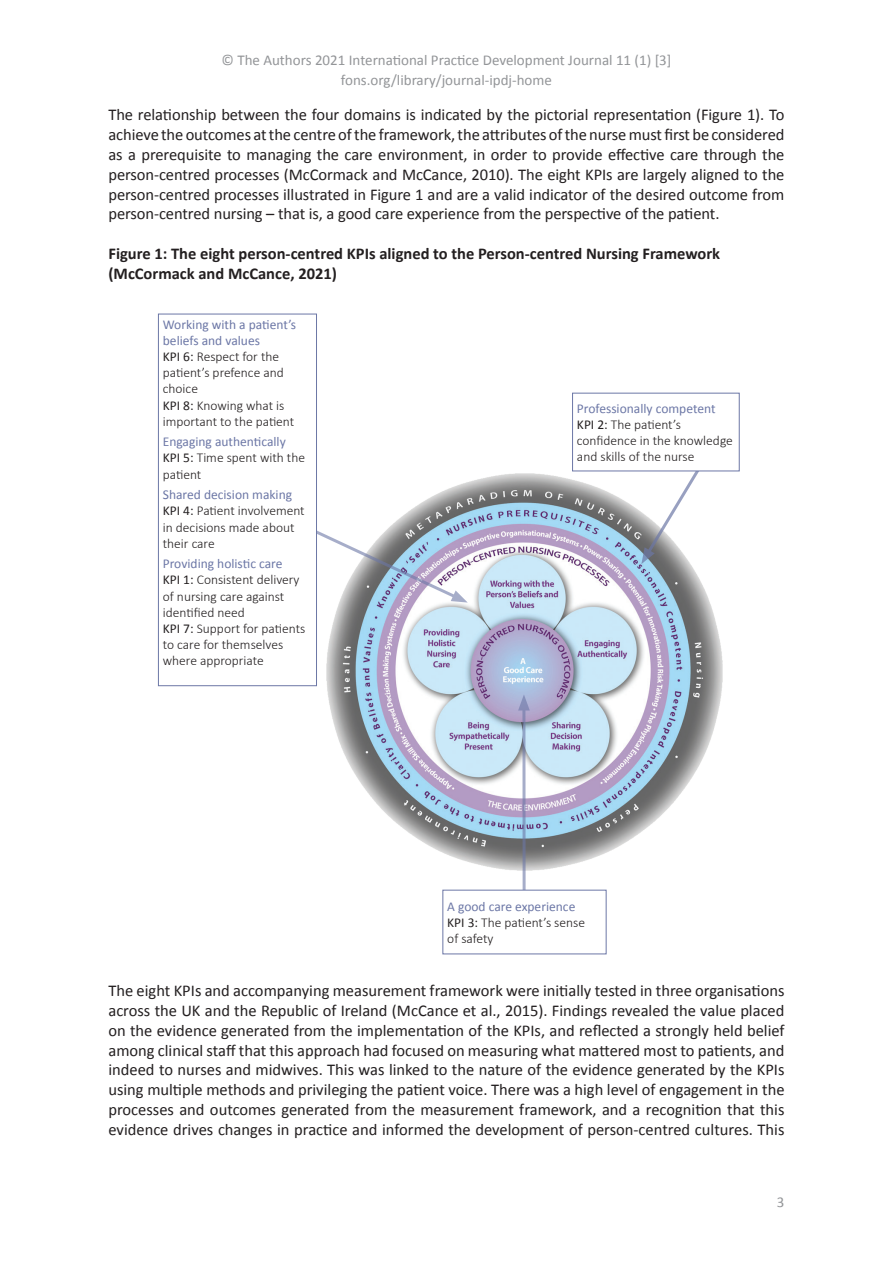
<style>
.page{position:relative;width:893px;height:1263px;background:#fff}
.page>*{position:absolute;margin:0;border:0;box-sizing:border-box;transform-origin:0 0}
.t1{font:16.5px/19.8px "Calibri";letter-spacing:-.005em;color:#231f20;text-align:justify}
.t2{font:700 16.5px/19.8px "Calibri";color:#231f20}
.t3{font:15px/19.8px "Calibri";color:#939598;text-align:center}
.t4{font:300 13.5px/16.2px "Calibri";color:#231f20}
.s1{font-weight:400;color:#6c77a6}
.s2{font-weight:400}
</style>
<div class="page">
<img style="left:326px;top:474px;width:397px;height:396px">
<svg style="left:317px;top:527px;width:151px;height:76px"></svg>
<div style="left:158px;top:314px;width:159px;height:372px;border:1px solid #6c77a6"></div>
<svg style="left:641px;top:471px;width:76px;height:93px"></svg>
<svg style="left:522px;top:710px;width:4px;height:180px"></svg>
<svg style="left:518px;top:694px;width:12px;height:16px"></svg>
<div style="left:443px;top:890px;width:163px;height:64px;border:1px solid #6c77a6"></div>
<div style="left:572px;top:393px;width:167px;height:78px;border:1px solid #6c77a6"></div>
<p class="t3" style="left:221px;top:50px;width:452px">© The Authors 2021 International Practice Development Journal 11 (1) [3] fons.org/library/journal-ipdj-home</p>
<p class="t1" style="left:108px;top:105px;width:677px">The relationship between the four domains is indicated by the pictorial representation (Figure 1). To achieve the outcomes at the centre of the framework, the attributes of the nurse must first be considered as a prerequisite to managing the care environment, in order to provide effective care through the person-centred processes (McCormack and McCance, 2010). The eight KPIs are largely aligned to the person-centred processes illustrated in Figure 1 and are a valid indicator of the desired outcome from person-centred nursing – that is, a good care experience from the perspective of the patient.</p>
<p class="t2" style="left:108px;top:243px;width:613px">Figure 1: The eight person-centred KPIs aligned to the Person-centred Nursing Framework (McCormack and McCance, 2021)</p>
<p class="t4" style="left:163px;top:316px;width:135px"><span class="s1">Working with a patient’s beliefs and values<br></span><span class="s2">KPI 6:</span> Respect for the patient’s prefence and choice<br><span class="s2">KPI 8:</span> Knowing what is important to the patient</p>
<p class="t4" style="left:163px;top:434px;width:144px"><span class="s1">Engaging authentically<br></span><span class="s2">KPI 5:</span> Time spent with the patient</p>
<p class="t4" style="left:163px;top:486px;width:143px"><span class="s1">Shared decision making<br></span><span class="s2">KPI 4:</span> Patient involvement in decisions made about their care</p>
<p class="t4" style="left:163px;top:555px;width:144px"><span class="s1">Providing holistic care<br></span><span class="s2">KPI 1:</span> Consistent delivery of nursing care against identified need<br><span class="s2">KPI 7:</span> Support for patients to care for themselves where appropriate</p>
<p class="t4" style="left:577px;top:400px;width:157px"><span class="s1">Professionally competent<br></span><span class="s2">KPI 2:</span> The patient’s confidence in the knowledge and skills of the nurse</p>
<p class="t4" style="left:447px;top:898px;width:139px"><span class="s1">A good care experience<br></span><span class="s2">KPI 3:</span> The patient’s sense of safety</p>
<p class="t1" style="left:108px;top:980px;width:678px">The eight KPIs and accompanying measurement framework were initially tested in three organisations across the UK and the Republic of Ireland (McCance et al., 2015). Findings revealed the value placed on the evidence generated from the implementation of the KPIs, and reflected a strongly held belief among clinical staff that this approach had focused on measuring what mattered most to patients, and indeed to nurses and midwives. This was linked to the nature of the evidence generated by the KPIs using multiple methods and privileging the patient voice. There was a high level of engagement in the processes and outcomes generated from the measurement framework, and a recognition that this evidence drives changes in practice and informed the development of person-centred cultures. This</p>
<p class="t3" style="left:777px;top:1192px;width:9px">3</p>
</div>
